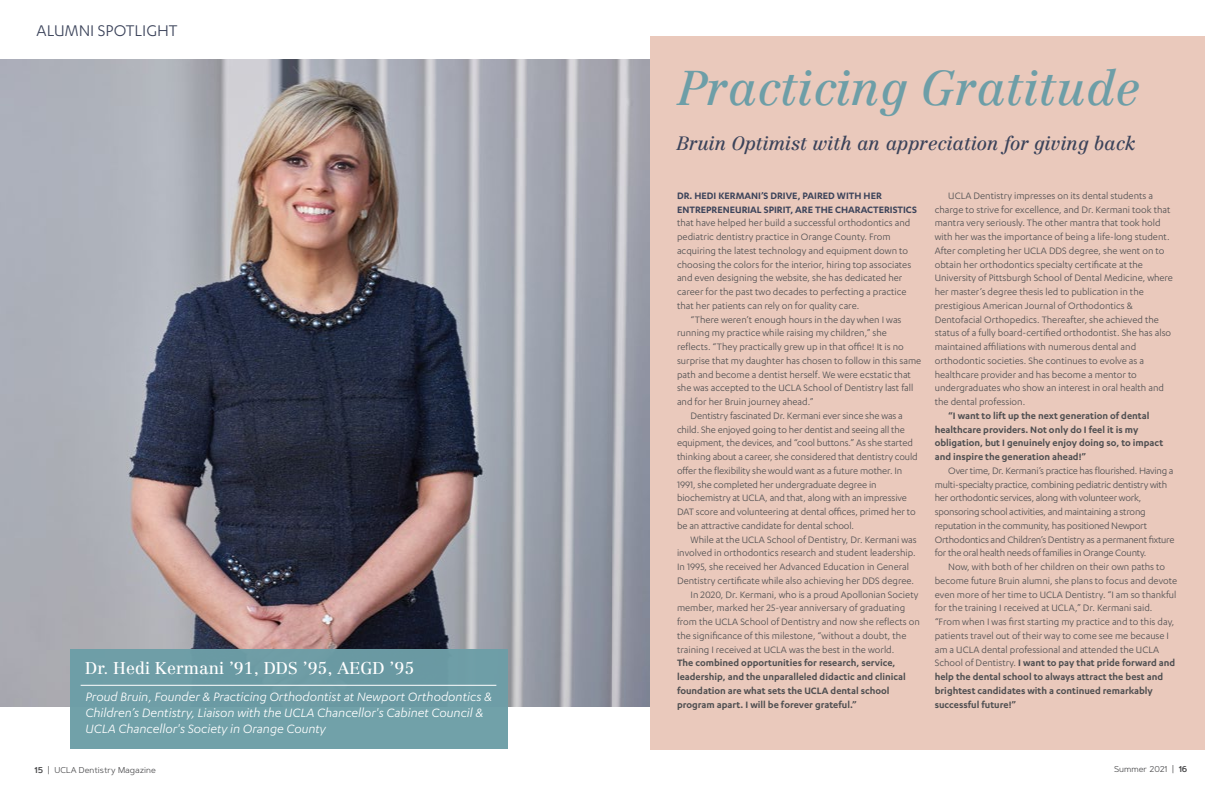
<style>
.page{position:relative;width:1224px;height:792px;background:#fff}
.page>*{position:absolute;margin:0;border:0;box-sizing:border-box;transform-origin:0 0}
.t1{font:italic 48px "Centennial LT Pro";color:#6d9ea7}
.t2{font:italic 19px "Centennial LT Pro";letter-spacing:-.005em;color:#3b435a}
.t3{font:18px "Karbon";color:#3b435a}
.t4{font:16.8px "Centennial LT Pro";color:#fff}
.t5{font:italic 14px/16px "Karbon";color:#fff}
.t6{font:10.8px/13.7px "Karbon";color:#4f4f51}
.t7{font:10.8px/13.7px "Karbon";letter-spacing:-.02em;color:#4f4f51}
.t8{font:600 10.8px/13.7px "Karbon";color:#4f4f51}
.t9{font:600 10.8px/13.7px "Karbon";color:#3b435a}
.t10{font:8.5px "Artegra Sans";color:#4f4f51}
.s1{font-weight:600}
</style>
<div class="page">
<img style="left:0;top:60px;width:650px;height:647px">
<div style="left:650px;top:36px;width:554px;height:713px;background:#eac9bc"></div>
<div style="left:70px;top:649px;width:437px;height:100px;background:#6d9ea7"></div>
<hr style="left:81px;top:685px;width:415px;height:1px;background:#fff">
<h3 class="t3" style="left:37px;top:21px;width:143px">ALUMNI SPOTLIGHT</h3>
<h3 class="t4" style="left:85px;top:658px;width:331px">Dr. Hedi Kermani ’91, DDS ’95, AEGD ’95</h3>
<p class="t5" style="left:86px;top:689px;width:408px">Proud Bruin, Founder &amp; Practicing Orthodontist at Newport Orthodontics &amp;<br>Children’s Dentistry, Liaison with the UCLA Chancellor's Cabinet Council &amp;<br>UCLA Chancellor's Society in Orange County</p>
<h1 class="t1" style="left:678px;top:58px;width:464px">Practicing Gratitude</h1>
<h2 class="t2" style="left:677px;top:131px;width:460px">Bruin Optimist with an appreciation for giving back</h2>
<p class="t9" style="left:677px;top:188px;width:241px">DR. HEDI KERMANI’S DRIVE, PAIRED WITH HER<br>ENTREPRENEURIAL SPIRIT, ARE THE CHARACTERISTICS</p>
<p class="t6" style="left:677px;top:216px;width:236px">that have helped her build a successful orthodontics and pediatric dentistry practice in Orange County. From acquiring the latest technology and equipment down to choosing the colors for the interior, hiring top associates and even designing the website, she has dedicated her career for the past two decades to perfecting a practice that her patients can rely on for quality care.</p>
<p class="t6" style="left:691px;top:312px;width:213px">“There weren’t enough hours in the day when I was</p>
<p class="t6" style="left:677px;top:326px;width:211px">running my practice while raising my children,” she</p>
<p class="t6" style="left:677px;top:340px;width:228px">reflects. “They practically grew up in that office! It is no</p>
<p class="t6" style="left:677px;top:353px;width:246px">surprise that my daughter has chosen to follow in this same</p>
<p class="t6" style="left:677px;top:367px;width:236px">path and become a dentist herself. We were ecstatic that</p>
<p class="t6" style="left:677px;top:381px;width:238px">she was accepted to the UCLA School of Dentistry last fall</p>
<p class="t6" style="left:677px;top:395px;width:138px">and for her Bruin journey ahead.”</p>
<p class="t6" style="left:691px;top:408px;width:214px">Dentistry fascinated Dr. Kermani ever since she was a</p>
<p class="t6" style="left:677px;top:422px;width:229px">child. She enjoyed going to her dentist and seeing all the</p>
<p class="t6" style="left:677px;top:436px;width:237px">equipment, the devices, and “cool buttons.” As she started</p>
<p class="t6" style="left:677px;top:450px;width:242px">thinking about a career, she considered that dentistry could</p>
<p class="t6" style="left:677px;top:463px;width:227px">offer the flexibility she would want as a future mother. In</p>
<p class="t6" style="left:677px;top:477px;width:201px">1991, she completed her undergraduate degree in</p>
<p class="t6" style="left:677px;top:491px;width:231px">biochemistry at UCLA, and that, along with an impressive</p>
<p class="t6" style="left:677px;top:505px;width:240px">DAT score and volunteering at dental offices, primed her to</p>
<p class="t6" style="left:677px;top:518px;width:179px">be an attractive candidate for dental school.</p>
<p class="t6" style="left:691px;top:532px;width:228px">While at the UCLA School of Dentistry, Dr. Kermani was</p>
<p class="t6" style="left:677px;top:546px;width:240px">involved in orthodontics research and student leadership.</p>
<p class="t6" style="left:677px;top:560px;width:234px">In 1995, she received her Advanced Education in General</p>
<p class="t6" style="left:677px;top:573px;width:239px">Dentistry certificate while also achieving her DDS degree.</p>
<p class="t6" style="left:691px;top:587px;width:229px">In 2020, Dr. Kermani, who is a proud Apollonian Society</p>
<p class="t6" style="left:677px;top:601px;width:230px">member, marked her 25-year anniversary of graduating</p>
<p class="t6" style="left:677px;top:615px;width:244px">from the UCLA School of Dentistry and now she reflects on</p>
<p class="t6" style="left:677px;top:628px;width:231px">the significance of this milestone, “without a doubt, the</p>
<p class="t6" style="left:677px;top:642px;width:219px">training I received at UCLA was the best in the world.</p>
<p class="t8" style="left:677px;top:656px;width:230px">The combined opportunities for research, service, leadership, and the unparalleled didactic and clinical foundation are what sets the UCLA dental school program apart. I will be forever grateful.”</p>
<p class="t6" style="left:935px;top:188px;width:240px;text-indent:14px">UCLA Dentistry impresses on its dental students a charge to strive for excellence, and Dr. Kermani took that mantra very seriously. The other mantra that took hold with her was the importance of being a life-long student.<br>After completing her UCLA DDS degree, she went on to obtain her orthodontics specialty certificate at the University of Pittsburgh School of Dental Medicine, where her master’s degree thesis led to publication in the prestigious American Journal of Orthodontics &amp; Dentofacial Orthopedics. Thereafter, she achieved the status of a fully board-certified orthodontist. She has also maintained affiliations with numerous dental and orthodontic societies. She continues to evolve as a healthcare provider and has become a mentor to undergraduates who show an interest in oral health and the dental profession.</p>
<p class="t8" style="left:935px;top:408px;width:230px;text-indent:14px">“I want to lift up the next generation of dental healthcare providers. Not only do I feel it is my obligation, but I genuinely enjoy doing so, to impact and inspire the generation ahead!”</p>
<p class="t7" style="left:935px;top:463px;width:241px;text-indent:14px">Over time, Dr. Kermani’s practice has flourished. Having a multi-specialty practice, combining pediatric dentistry with her orthodontic services, along with volunteer work, sponsoring school activities, and maintaining a strong reputation in the community, has positioned Newport Orthodontics and Children’s Dentistry as a permanent fixture for the oral health needs of families in Orange County.</p>
<p class="t6" style="left:935px;top:560px;width:244px;text-indent:14px">Now, with both of her children on their own paths to become future Bruin alumni, she plans to focus and devote even more of her time to UCLA Dentistry. “I am so thankful for the training I received at UCLA,” Dr. Kermani said. “From when I was first starting my practice and to this day, patients travel out of their way to come see me because I am a UCLA dental professional and attended the UCLA School of Dentistry. <span class="s1">I want to pay that pride forward and help the dental school to always attract the best and brightest candidates with a continued remarkably successful future!”</span></p>
<p class="t10" style="left:35px;top:764px;width:123px"><span class="s1">15</span> | UCLA Dentistry Magazine</p>
<p class="t10" style="left:1114px;top:763px;width:75px">Summer 2021 | <span class="s1">16</span></p>
</div>
